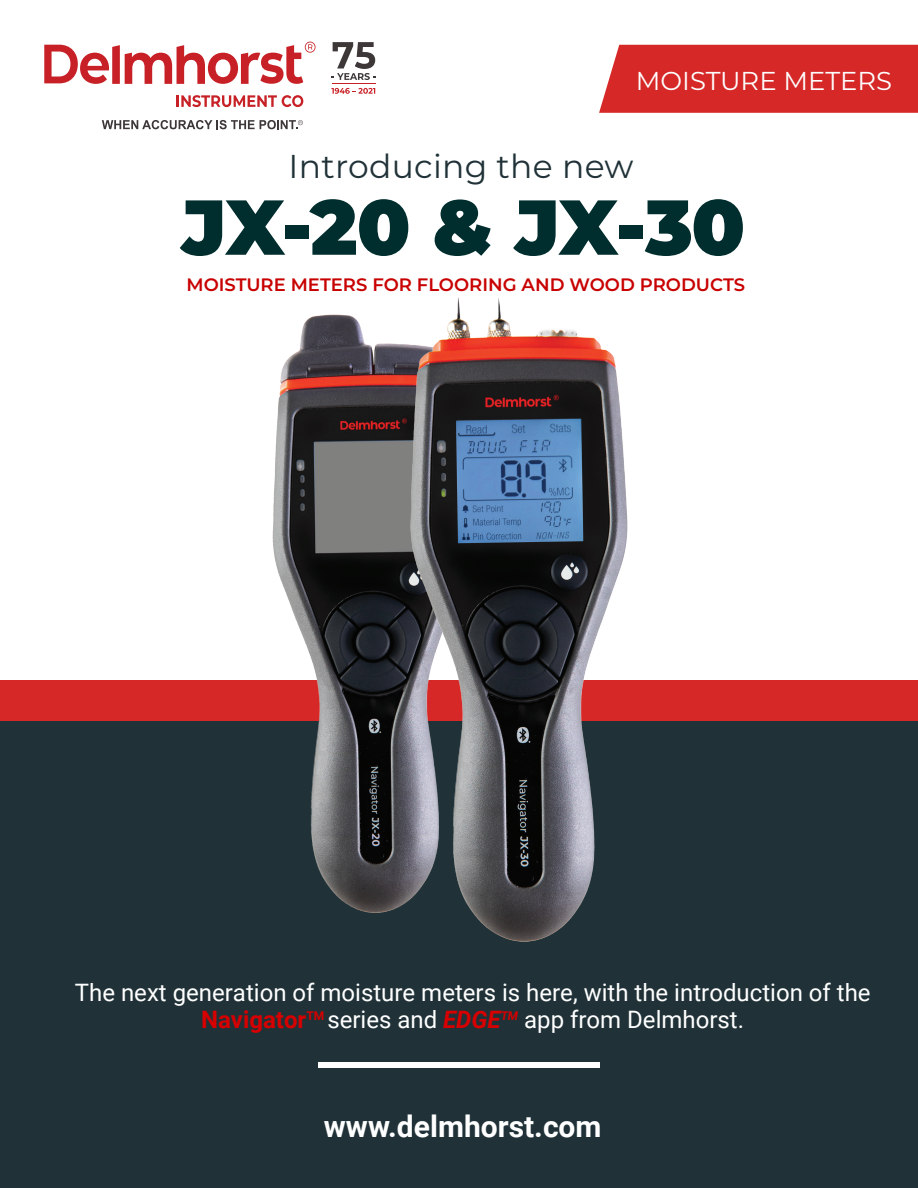
<style>
.page{position:relative;width:918px;height:1188px;background:#fff}
.page>*{position:absolute;margin:0;border:0;box-sizing:border-box;transform-origin:0 0}
.t1{font:900 77.7px "Montserrat";letter-spacing:-.01em;color:#002d2d}
.t2{font:33px "Montserrat";letter-spacing:.01em;color:#203238}
.t3{font:700 30px "Roboto";color:#fff}
.t4{font:25.8px "Montserrat";color:#fff}
.t5{font:24px/26.7px "Roboto";color:#fff;text-align:center}
.t6{font:600 18px "Montserrat";color:#c80000}
.s1{font-weight:700;color:#d70000}
.s2{font-weight:700;font-style:italic;color:#d70000}
</style>
<div class="page">
<div style="left:0;top:680px;width:918px;height:43px;background:#d52827"></div>
<div style="left:0;top:721px;width:918px;height:467px;background:#203238"></div>
<div style="left:318px;top:1063px;width:282px;height:5px;background:#fff"></div>
<div style="left:599px;top:45px;width:319px;height:68px;background:#d52827"></div>
<svg style="left:102px;top:120px;width:201px;height:9px"></svg>
<svg style="left:177px;top:95px;width:126px;height:12px"></svg>
<svg style="left:44px;top:42px;width:272px;height:42px"></svg>
<svg style="left:331px;top:42px;width:45px;height:38px"></svg>
<svg style="left:331px;top:88px;width:44px;height:6px"></svg>
<hr style="left:332px;top:84px;width:44px;height:1px;background:#c72026">
<img style="left:272px;top:297px;width:356px;height:645px">
<p class="t4" style="left:636px;top:63px;width:258px">MOISTURE METERS</p>
<h2 class="t2" style="left:289px;top:143px;width:347px">Introducing the new</h2>
<h1 class="t1" style="left:182px;top:169px;width:565px">JX-20 &amp; JX-30</h1>
<p class="t6" style="left:187px;top:272px;width:560px">MOISTURE METERS FOR FLOORING AND WOOD PRODUCTS</p>
<p class="t5" style="left:75px;top:978px;width:797px">The next generation of moisture meters is here, with the introduction of the<br><span class="s1">Navigator</span><sup>TM</sup> series and <span class="s2">EDGE</span><sup>TM</sup> app from Delmhorst.</p>
<p class="t3" style="left:324px;top:1105px;width:279px">www.delmhorst.com</p>
</div>
